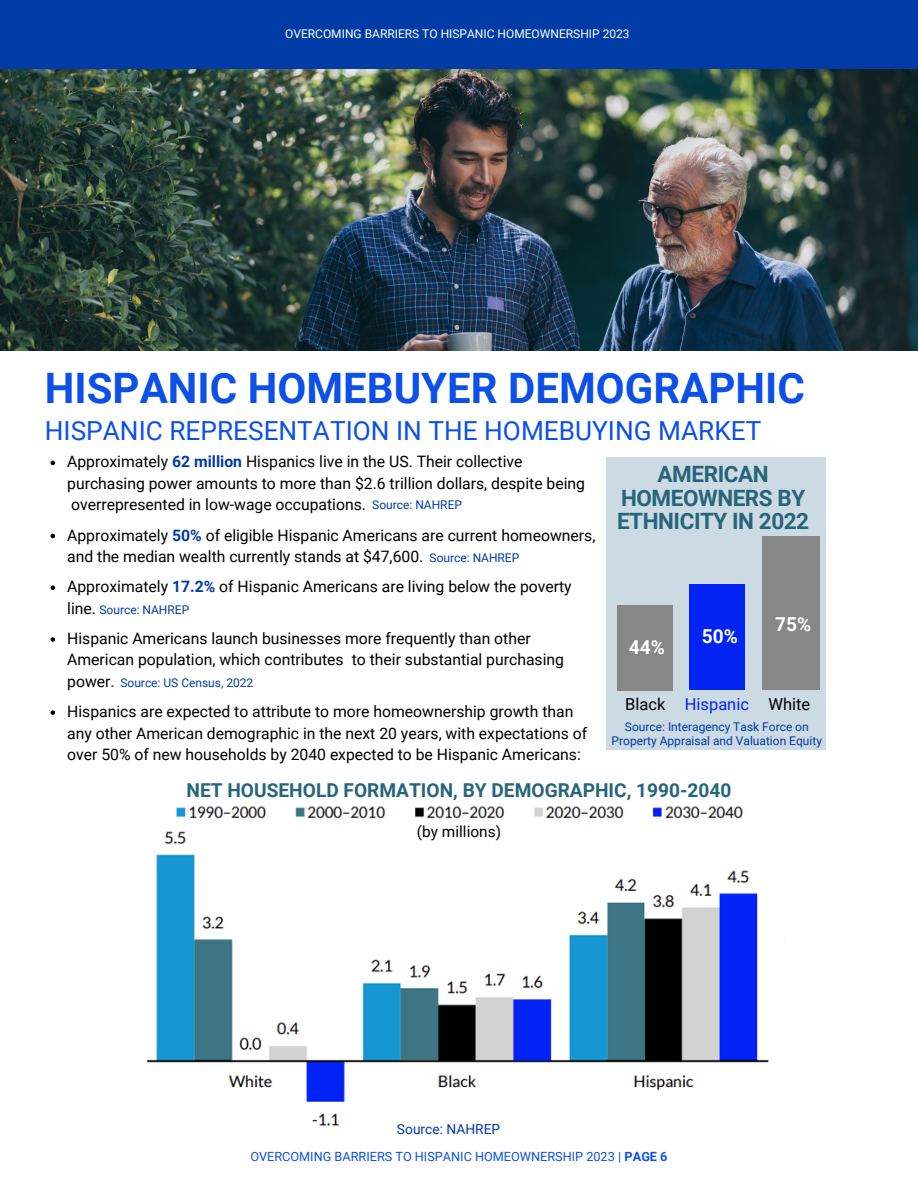
<style>
.page{position:relative;width:918px;height:1188px;background:#fff}
.page>*{position:absolute;margin:0;border:0;box-sizing:border-box;transform-origin:0 0}
.t1{font:700 42px "Roboto";color:#0c50e8}
.t2{font:26.25px "Roboto";color:#0c50e8}
.t3{font:700 22.5px/23.7px "Roboto";letter-spacing:-.02em;color:#27657b;text-align:center}
.t4{font:700 19.2px "Roboto";color:#27657b}
.t5{font:700 19.2px "Roboto";color:#fff}
.t6{font:16.5px "Roboto";color:#000}
.t7{font:15.75px/21.3px "Roboto";color:#000}
.t8{font:15.45px "Roboto";color:#000}
.t9{font:13.8px "Roboto";color:#013ba6}
.t10{font:12.75px "Roboto";color:#0d50e7}
.t11{font:12px/14px "Roboto";color:#013ba6;text-align:center}
.t12{font:12px "Roboto";color:#fff}
.s1{font-weight:700;color:#013ba6}
.s2{color:#0323f4}
.s3{font-weight:700}
</style>
<div class="page">
<img style="left:0;top:69px;width:918px;height:282px">
<div style="left:0;top:0;width:918px;height:69px;background:#013ba6"></div>
<div style="left:607px;top:457px;width:219px;height:293px;background:#ccdae4"></div>
<div style="left:617px;top:605px;width:55px;height:85px;background:#878787"></div>
<div style="left:762px;top:537px;width:58px;height:153px;background:#878787"></div>
<div style="left:690px;top:585px;width:55px;height:105px;background:#0323f4"></div>
<svg style="left:51px;top:461px;width:4px;height:4px"></svg>
<svg style="left:51px;top:534px;width:4px;height:4px"></svg>
<svg style="left:51px;top:586px;width:4px;height:4px"></svg>
<svg style="left:51px;top:637px;width:4px;height:5px"></svg>
<svg style="left:51px;top:710px;width:4px;height:5px"></svg>
<img style="left:147px;top:831px;width:622px;height:295px">
<img style="left:176px;top:806px;width:567px;height:13px">
<p class="t12" style="left:285px;top:27px;width:346px">OVERCOMING BARRIERS TO HISPANIC HOMEOWNERSHIP 2023</p>
<h1 class="t1" style="left:45px;top:364px;width:762px">HISPANIC HOMEBUYER DEMOGRAPHIC</h1>
<h2 class="t2" style="left:45px;top:416px;width:718px">HISPANIC REPRESENTATION IN THE HOMEBUYING MARKET</h2>
<p class="t7" style="left:67px;top:451px;width:519px">Approximately <span class="s1">62 million</span> Hispanics live in the US. Their collective purchasing power amounts to more than $2.6 trillion dollars, despite being overrepresented in low-wage occupations.</p>
<p class="t7" style="left:67px;top:524px;width:530px">Approximately <span class="s1">50%</span> of eligible Hispanic Americans are current homeowners, and the median wealth currently stands at $47,600.</p>
<p class="t7" style="left:67px;top:576px;width:506px">Approximately <span class="s1">17.2%</span> of Hispanic Americans are living below the poverty line.</p>
<p class="t7" style="left:67px;top:628px;width:498px">Hispanic Americans launch businesses more frequently than other<br>American population, which contributes to their substantial purchasing power.</p>
<p class="t7" style="left:67px;top:701px;width:522px">Hispanics are expected to attribute to more homeownership growth than any other American demographic in the next 20 years, with expectations of over 50% of new households by 2040 expected to be Hispanic Americans:</p>
<p class="t11" style="left:372px;top:498px;width:91px">Source: NAHREP</p>
<p class="t11" style="left:430px;top:551px;width:91px">Source: NAHREP</p>
<p class="t11" style="left:100px;top:603px;width:91px">Source: NAHREP</p>
<p class="t11" style="left:120px;top:676px;width:134px">Source: US Census, 2022</p>
<h3 class="t3" style="left:617px;top:463px;width:194px">AMERICAN<br>HOMEOWNERS BY<br>ETHNICITY IN 2022</h3>
<p class="t5" style="left:629px;top:637px;width:38px">44%</p>
<p class="t5" style="left:702px;top:626px;width:38px">50%</p>
<p class="t5" style="left:775px;top:613px;width:38px">75%</p>
<p class="t6" style="left:625px;top:695px;width:186px">Black <span class="s2">Hispanic</span> White</p>
<p class="t11" style="left:612px;top:720px;width:212px">Source: Interagency Task Force on<br>Property Appraisal and Valuation Equity</p>
<p class="t4" style="left:187px;top:779px;width:546px">NET HOUSEHOLD FORMATION, BY DEMOGRAPHIC, 1990-2040</p>
<p class="t8" style="left:417px;top:823px;width:86px">(by millions)</p>
<p class="t9" style="left:397px;top:1121px;width:105px">Source: NAHREP</p>
<p class="t10" style="left:250px;top:1150px;width:419px">OVERCOMING BARRIERS TO HISPANIC HOMEOWNERSHIP 2023 | <span class="s3">PAGE 6</span></p>
</div>
